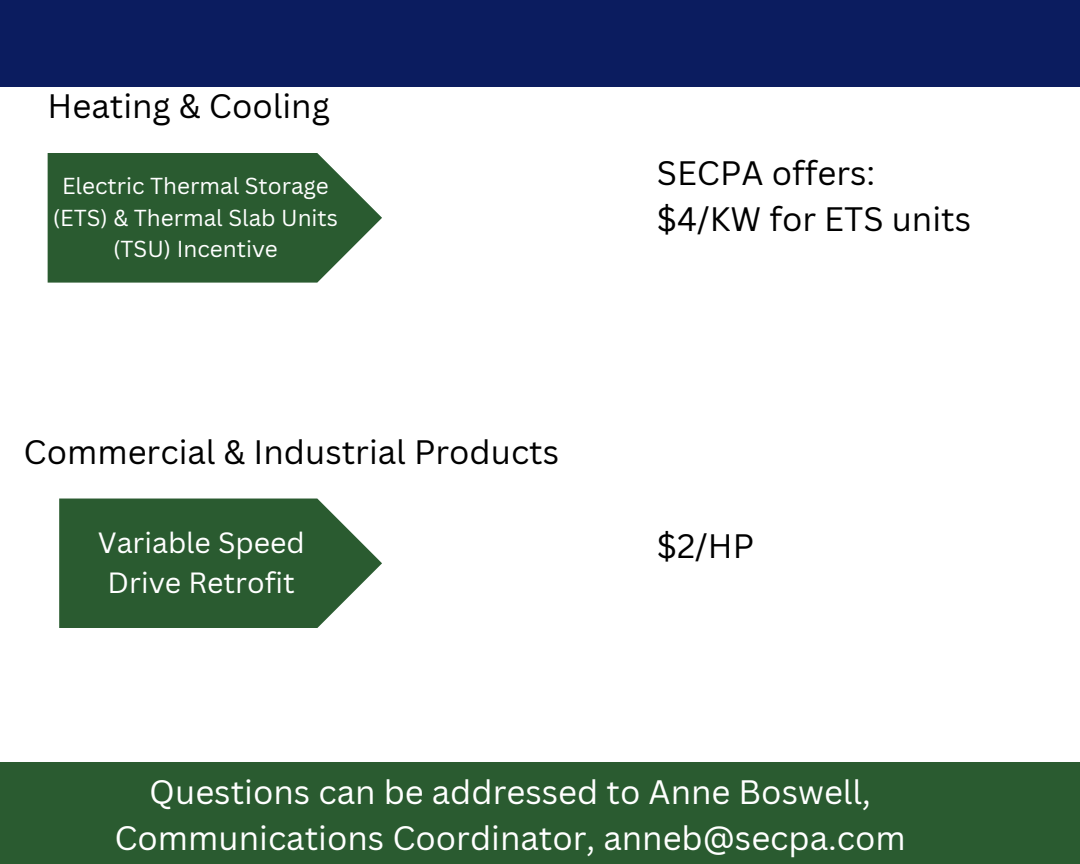
<style>
.page{position:relative;width:1080px;height:864px;background:#fff}
.page>*{position:absolute;margin:0;border:0;box-sizing:border-box;transform-origin:0 0}
.t1{font:33px/46.2px "Canva Sans";color:#fff;text-align:center}
.t2{font:33px/46.2px "Canva Sans";color:#000}
.t3{font:28.5px/39.3px "Canva Sans";color:#fff;text-align:center}
.t4{font:22.5px/31.5px "Canva Sans";color:#fff;text-align:center}
</style>
<div class="page">
<svg style="left:48px;top:153px;width:334px;height:130px;background:#3f6b44"></svg>
<div style="left:0;top:0;width:1080px;height:86px;background:#0b1c5f"></div>
<svg style="left:59px;top:499px;width:323px;height:129px;background:#3f6b44"></svg>
<div style="left:0;top:762px;width:1080px;height:102px;background:#2a5b30"></div>
<h2 class="t2" style="left:48px;top:82px;width:284px">Heating &amp; Cooling</h2>
<p class="t4" style="left:53px;top:170px;width:287px">Electric Thermal Storage (ETS) &amp; Thermal Slab Units (TSU) Incentive</p>
<h2 class="t2" style="left:24px;top:428px;width:537px">Commercial &amp; Industrial Products</h2>
<h2 class="t2" style="left:657px;top:149px;width:316px">SECPA offers: $4/KW for ETS units</h2>
<h3 class="t3" style="left:98px;top:522px;width:209px">Variable Speed<br>Drive Retrofit</h3>
<h1 class="t2" style="left:657px;top:522px;width:99px">$2/HP</h1>
<h2 class="t1" style="left:114px;top:768px;width:793px">Questions can be addressed to Anne Boswell,<br>Communications Coordinator, anneb@secpa.com</h2>
</div>
